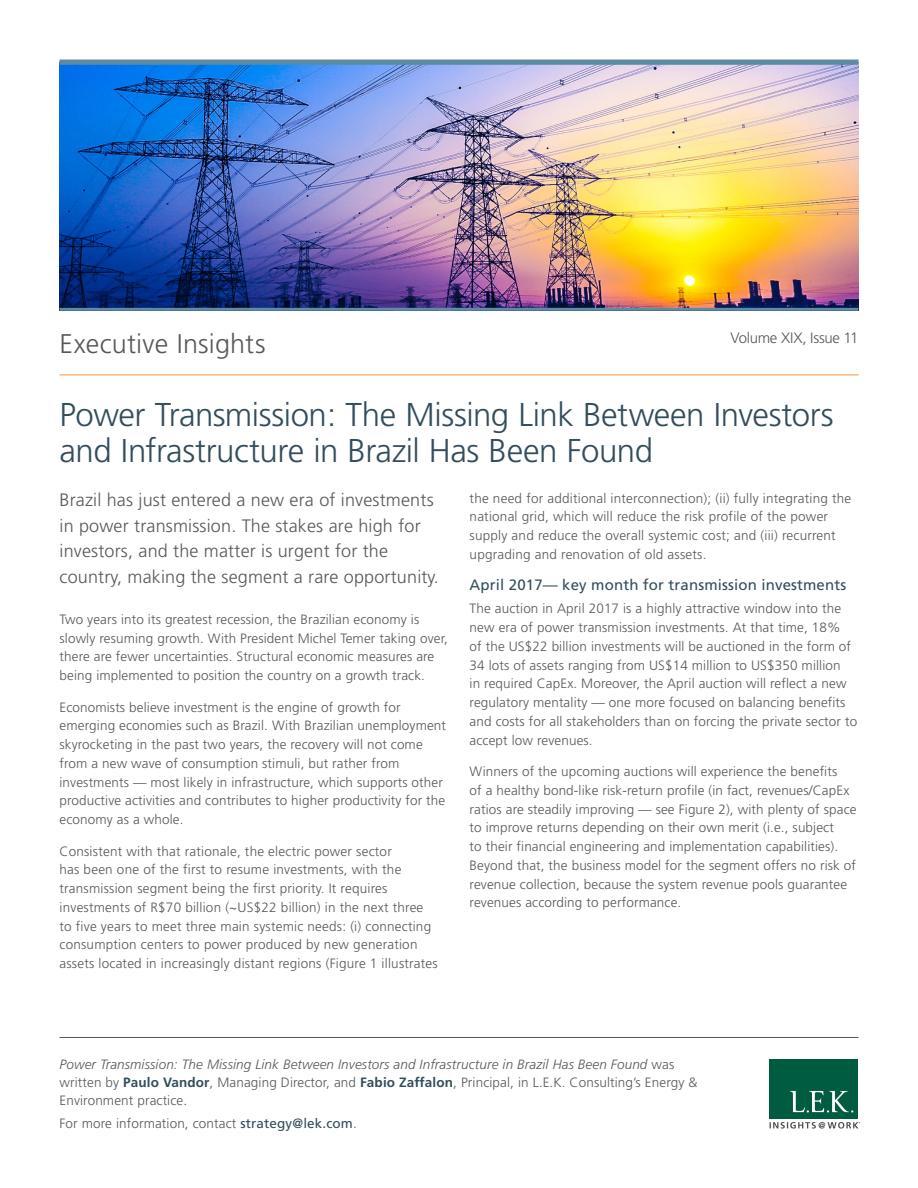
<style>
.page{position:relative;width:918px;height:1188px;background:#fff}
.page>*{position:absolute;margin:0;border:0;box-sizing:border-box;transform-origin:0 0}
.Brochure_Title{font:300 33px/36px "Frutiger";letter-spacing:-.015em;color:#334d5c}
.Exec_Insight_Head{font:300 27px "Frutiger";letter-spacing:.005em;color:#57585a}
.Body_Copy{font:300 18px/25.5px "Frutiger";letter-spacing:.01em;color:#57585a}
.Sub_Head_for_body{font:15px "Frutiger";letter-spacing:.01em;color:#334d5c}
.t1{font:300 15px "Frutiger";letter-spacing:-.02em;color:#57585a}
.Body_Copy-2{font:300 13.5px/18.8px "Frutiger";letter-spacing:.01em;color:#57585a}
.Footer_information{font:300 13.5px/18px "Frutiger";letter-spacing:.01em;color:#57585a}
.Info_line{font:300 13.5px "Frutiger";letter-spacing:.01em;color:#57585a}
.s1{font-style:italic}
.s2{font-weight:700;color:#334d5c}
.s3{font-weight:400;color:#334d5c}
</style>
<div class="page">
<img style="left:60px;top:65px;width:798px;height:243px">
<hr style="left:60px;top:375px;width:798px;height:1px;background:#f79328">
<hr style="left:60px;top:1037px;width:798px;height:1px;background:#57585a">
<div style="left:60px;top:60px;width:798px;height:5px;background:#5d8ba4"></div>
<hr style="left:60px;top:308px;width:798px;height:3px;background:#5d8ba4">
<div style="left:770px;top:1059px;width:88px;height:59px;background:#005c41"></div>
<svg style="left:790px;top:1091px;width:64px;height:22px"></svg>
<svg style="left:770px;top:1122px;width:90px;height:7px"></svg>
<p class="Exec_Insight_Head" style="left:60px;top:329px;width:207px">Executive Insights</p>
<p class="t1" style="left:730px;top:330px;width:130px">Volume XIX, Issue 11</p>
<p class="Brochure_Title" style="left:60px;top:398px;width:776px">Power Transmission: The Missing Link Between Investors and Infrastructure in Brazil Has Been Found</p>
<p class="Body_Copy" style="left:60px;top:487px;width:381px">Brazil has just entered a new era of investments in power transmission. The stakes are high for investors, and the matter is urgent for the country, making the segment a rare opportunity.</p>
<p class="Body_Copy-2" style="left:60px;top:610px;width:390px">Two years into its greatest recession, the Brazilian economy is slowly resuming growth. With President Michel Temer taking over, there are fewer uncertainties. Structural economic measures are being implemented to position the country on a growth track.</p>
<p class="Body_Copy-2" style="left:60px;top:698px;width:388px">Economists believe investment is the engine of growth for emerging economies such as Brazil. With Brazilian unemployment skyrocketing in the past two years, the recovery will not come from a new wave of consumption stimuli, but rather from investments — most likely in infrastructure, which supports other productive activities and contributes to higher productivity for the economy as a whole.</p>
<p class="Body_Copy-2" style="left:60px;top:842px;width:380px">Consistent with that rationale, the electric power sector<br>has been one of the first to resume investments, with the transmission segment being the first priority. It requires investments of R$70 billion (~US$22 billion) in the next three to five years to meet three main systemic needs: (i) connecting consumption centers to power produced by new generation assets located in increasingly distant regions (Figure 1 illustrates</p>
<p class="Body_Copy-2" style="left:470px;top:489px;width:383px">the need for additional interconnection); (ii) fully integrating the national grid, which will reduce the risk profile of the power supply and reduce the overall systemic cost; and (iii) recurrent upgrading and renovation of old assets.</p>
<p class="Sub_Head_for_body" style="left:470px;top:576px;width:378px">April 2017— key month for transmission investments</p>
<p class="Body_Copy-2" style="left:470px;top:600px;width:389px">The auction in April 2017 is a highly attractive window into the new era of power transmission investments. At that time, 18%<br>of the US$22 billion investments will be auctioned in the form of 34 lots of assets ranging from US$14 million to US$350 million<br>in required CapEx. Moreover, the April auction will reflect a new regulatory mentality — one more focused on balancing benefits and costs for all stakeholders than on forcing the private sector to accept low revenues.</p>
<p class="Body_Copy-2" style="left:470px;top:762px;width:388px">Winners of the upcoming auctions will experience the benefits<br>of a healthy bond-like risk-return profile (in fact, revenues/CapEx ratios are steadily improving — see Figure 2), with plenty of space to improve returns depending on their own merit (i.e., subject<br>to their financial engineering and implementation capabilities).<br>Beyond that, the business model for the segment offers no risk of revenue collection, because the system revenue pools guarantee revenues according to performance.</p>
<p class="Footer_information" style="left:60px;top:1056px;width:640px"><span class="s1">Power Transmission: The Missing Link Between Investors and Infrastructure in Brazil Has Been Found</span> was written by <span class="s2">Paulo Vandor</span>, Managing Director, and <span class="s2">Fabio Zaffalon</span>, Principal, in L.E.K. Consulting’s Energy &amp;<br>Environment practice.</p>
<p class="Info_line" style="left:60px;top:1116px;width:299px">For more information, contact <span class="s3">strategy@lek.com</span>.</p>
</div>
